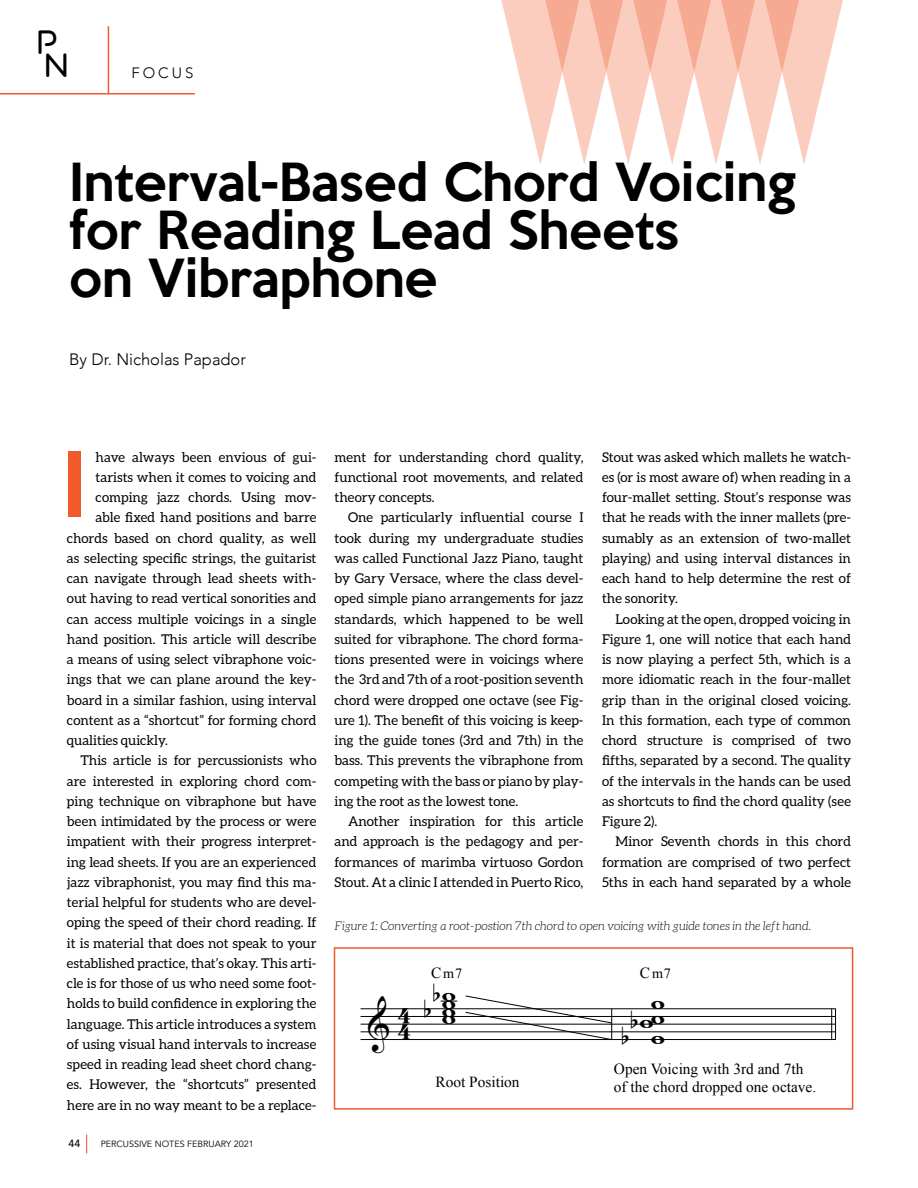
<style>
.page{position:relative;width:918px;height:1188px;background:#fff}
.page>*{position:absolute;margin:0;border:0;box-sizing:border-box;transform-origin:0 0}
.t1{font:500 82.5px "Keep Calm";color:#f15a2a}
.t2{font:500 48px/48px "Keep Calm";color:#000}
.t3{font:36px "Times New Roman";color:#000}
.t4{font:30.75px "Maestro";color:#000}
.t5{font:30px/22.8px "Aquatico";color:#000}
.t6{font:700 18px "Times New Roman";color:#000}
.t7{font:300 16.5px "Avenir";color:#000}
.t8{font:15.3px/17.5px "Times New Roman";color:#000}
.t9{font:300 15px "Avenir";letter-spacing:.2em;color:#000}
.t10{font:14.1px "Times New Roman";color:#000}
.t11{font:13.5px/20.2px "Aleo";color:#000;text-align:justify}
.t12{font:italic 300 12px "Aleo";color:#000}
.t13{font:500 10.5px "Avenir";color:#000}
.t14{font:9px "Avenir";color:#000}
.s1{font-size:15.3px}
</style>
<div class="page">
<svg style="left:86px;top:1135px;width:1px;height:18px"></svg>
<hr style="left:835px;top:1009px;width:1px;height:31px;background:#000">
<hr style="left:831px;top:1009px;width:1px;height:31px;background:#000">
<hr style="left:361px;top:1008px;width:475px;height:1px;background:#000">
<hr style="left:361px;top:1016px;width:475px;height:1px;background:#000">
<hr style="left:361px;top:1024px;width:475px;height:1px;background:#000">
<hr style="left:361px;top:1031px;width:475px;height:1px;background:#000">
<hr style="left:361px;top:1039px;width:475px;height:1px;background:#000">
<svg style="left:465px;top:995px;width:147px;height:44px"></svg>
<svg style="left:441px;top:1001px;width:16px;height:1px"></svg>
<div style="left:334px;top:947px;width:519px;height:163px;border:2px solid #f15a2a"></div>
<hr style="left:108px;top:26px;width:1px;height:68px;background:#f15a2a">
<hr style="left:0;top:93px;width:195px;height:1px;background:#f15a2a">
<svg style="left:501px;top:0;width:342px;height:165px"></svg>
<h3 class="t5" style="left:38px;top:36px;width:32px">P<br>N</h3>
<p class="t9" style="left:131px;top:64px;width:64px">FOCUS</p>
<h2 class="t2" style="left:69px;top:154px;width:728px">Interval-Based Chord Voicing for Reading Lead Sheets<br>on Vibraphone</h2>
<p class="t7" style="left:69px;top:349px;width:178px">By Dr. Nicholas Papador</p>
<h1 class="t1" style="left:62px;top:413px;width:27px">I</h1>
<p class="t11" style="left:96px;top:446px;width:222px">have always been envious of gui-</p>
<p class="t11" style="left:96px;top:467px;width:222px">tarists when it comes to voicing and</p>
<p class="t11" style="left:96px;top:487px;width:222px">comping jazz chords. Using mov-</p>
<p class="t11" style="left:96px;top:507px;width:222px">able fixed hand positions and barre</p>
<p class="t11" style="left:67px;top:527px;width:251px">chords based on chord quality, as well</p>
<p class="t11" style="left:67px;top:548px;width:251px">as selecting specific strings, the guitarist</p>
<p class="t11" style="left:67px;top:568px;width:251px">can navigate through lead sheets with-</p>
<p class="t11" style="left:67px;top:588px;width:251px">out having to read vertical sonorities and</p>
<p class="t11" style="left:67px;top:608px;width:251px">can access multiple voicings in a single</p>
<p class="t11" style="left:67px;top:629px;width:251px">hand position. This article will describe</p>
<p class="t11" style="left:67px;top:649px;width:251px">a means of using select vibraphone voic-</p>
<p class="t11" style="left:67px;top:669px;width:251px">ings that we can plane around the key-</p>
<p class="t11" style="left:67px;top:689px;width:251px">board in a similar fashion, using interval</p>
<p class="t11" style="left:67px;top:710px;width:251px">content as a “shortcut” for forming chord</p>
<p class="t11" style="left:67px;top:730px;width:103px">qualities quickly.</p>
<p class="t11" style="left:80px;top:750px;width:238px">This article is for percussionists who</p>
<p class="t11" style="left:67px;top:770px;width:251px">are interested in exploring chord com-</p>
<p class="t11" style="left:67px;top:791px;width:251px">ping technique on vibraphone but have</p>
<p class="t11" style="left:67px;top:811px;width:251px">been intimidated by the process or were</p>
<p class="t11" style="left:67px;top:831px;width:251px">impatient with their progress interpret-</p>
<p class="t11" style="left:67px;top:851px;width:251px">ing lead sheets. If you are an experienced</p>
<p class="t11" style="left:67px;top:872px;width:251px">jazz vibraphonist, you may find this ma-</p>
<p class="t11" style="left:67px;top:892px;width:251px">terial helpful for students who are devel-</p>
<p class="t11" style="left:67px;top:912px;width:251px">oping the speed of their chord reading. If</p>
<p class="t11" style="left:67px;top:932px;width:251px">it is material that does not speak to your</p>
<p class="t11" style="left:67px;top:953px;width:251px">established practice, that’s okay. This arti-</p>
<p class="t11" style="left:67px;top:973px;width:251px">cle is for those of us who need some foot-</p>
<p class="t11" style="left:67px;top:993px;width:251px">holds to build confidence in exploring the</p>
<p class="t11" style="left:67px;top:1013px;width:251px">language. This article introduces a system</p>
<p class="t11" style="left:67px;top:1034px;width:251px">of using visual hand intervals to increase</p>
<p class="t11" style="left:67px;top:1054px;width:251px">speed in reading lead sheet chord chang-</p>
<p class="t11" style="left:67px;top:1074px;width:251px">es. However, the “shortcuts” presented</p>
<p class="t11" style="left:67px;top:1094px;width:251px">here are in no way meant to be a replace-</p>
<p class="t13" style="left:69px;top:1135px;width:13px">44</p>
<p class="t14" style="left:101px;top:1139px;width:155px">PERCUSSIVE NOTES FEBRUARY 2021</p>
<p class="t11" style="left:335px;top:446px;width:250px">ment for understanding chord quality, functional root movements, and related theory concepts.</p>
<p class="t11" style="left:335px;top:507px;width:251px;text-indent:14px">One particularly influential course I took during my undergraduate studies was called Functional Jazz Piano, taught by Gary Versace, where the class devel&shy;oped simple piano arrangements for jazz standards, which happened to be well suited for vibraphone. The chord forma&shy;tions presented were in voicings where the 3rd and 7th of a root-position seventh chord were dropped one octave (see Fig&shy;ure 1). The benefit of this voicing is keep&shy;ing the guide tones (3rd and 7th) in the bass. This prevents the vibraphone from competing with the bass or piano by play&shy;ing the root as the lowest tone.</p>
<p class="t11" style="left:335px;top:811px;width:250px;text-indent:14px">Another inspiration for this article and approach is the pedagogy and per&shy;formances of marimba virtuoso Gordon Stout. At a clinic I attended in Puerto Rico,</p>
<p class="t11" style="left:602px;top:446px;width:251px">Stout was asked which mallets he watch&shy;es (or is most aware of) when reading in a four-mallet setting. Stout’s response was that he reads with the inner mallets (pre&shy;sumably as an extension of two-mallet playing) and using interval distances in each hand to help determine the rest of the sonority.</p>
<p class="t11" style="left:602px;top:608px;width:251px;text-indent:14px">Looking at the open, dropped voicing in Figure 1, one will notice that each hand is now playing a perfect 5th, which is a more idiomatic reach in the four-mallet grip than in the original closed voicing.<br>In this formation, each type of common chord structure is comprised of two fifths, separated by a second. The quality of the intervals in the hands can be used as shortcuts to find the chord quality (see Figure 2).</p>
<p class="t11" style="left:602px;top:831px;width:251px;text-indent:14px">Minor Seventh chords in this chord formation are comprised of two perfect 5ths in each hand separated by a whole</p>
<h3 class="t3" style="left:385px;top:761px;width:419px">Figure 1 Guide Tone Voicing</h3>
<h3 class="t6" style="left:363px;top:910px;width:473px">Figure 1: Converting a root postion 7th chord to open voicing</h3>
<p class="t12" style="left:334px;top:920px;width:478px">Figure 1: Converting a root-postion 7th chord to open voicing with guide tones in the left hand.</p>
<h3 class="t4" style="left:368px;top:1003px;width:44px">&amp;4</h3>
<h3 class="t4" style="left:398px;top:988px;width:14px">4</h3>
<p class="t10" style="left:431px;top:964px;width:33px"><span class="s1">C</span>m7</p>
<h3 class="t4" style="left:434px;top:969px;width:8px">b</h3>
<h3 class="t4" style="left:443px;top:980px;width:14px">wwww</h3>
<h3 class="t4" style="left:425px;top:984px;width:8px">b</h3>
<p class="t8" style="left:435px;top:1072px;width:86px">Root Position</p>
<p class="t10" style="left:640px;top:964px;width:33px"><span class="s1">C</span>m7</p>
<h3 class="t4" style="left:651px;top:976px;width:14px">w</h3>
<h3 class="t4" style="left:640px;top:994px;width:26px">ww</h3>
<h3 class="t4" style="left:651px;top:1011px;width:14px">w</h3>
<h3 class="t4" style="left:631px;top:996px;width:8px">b</h3>
<h3 class="t4" style="left:622px;top:1011px;width:8px">b</h3>
<p class="t8" style="left:614px;top:1060px;width:204px">Open Voicing with 3rd and 7th of the chord dropped one octave.</p>
</div>
